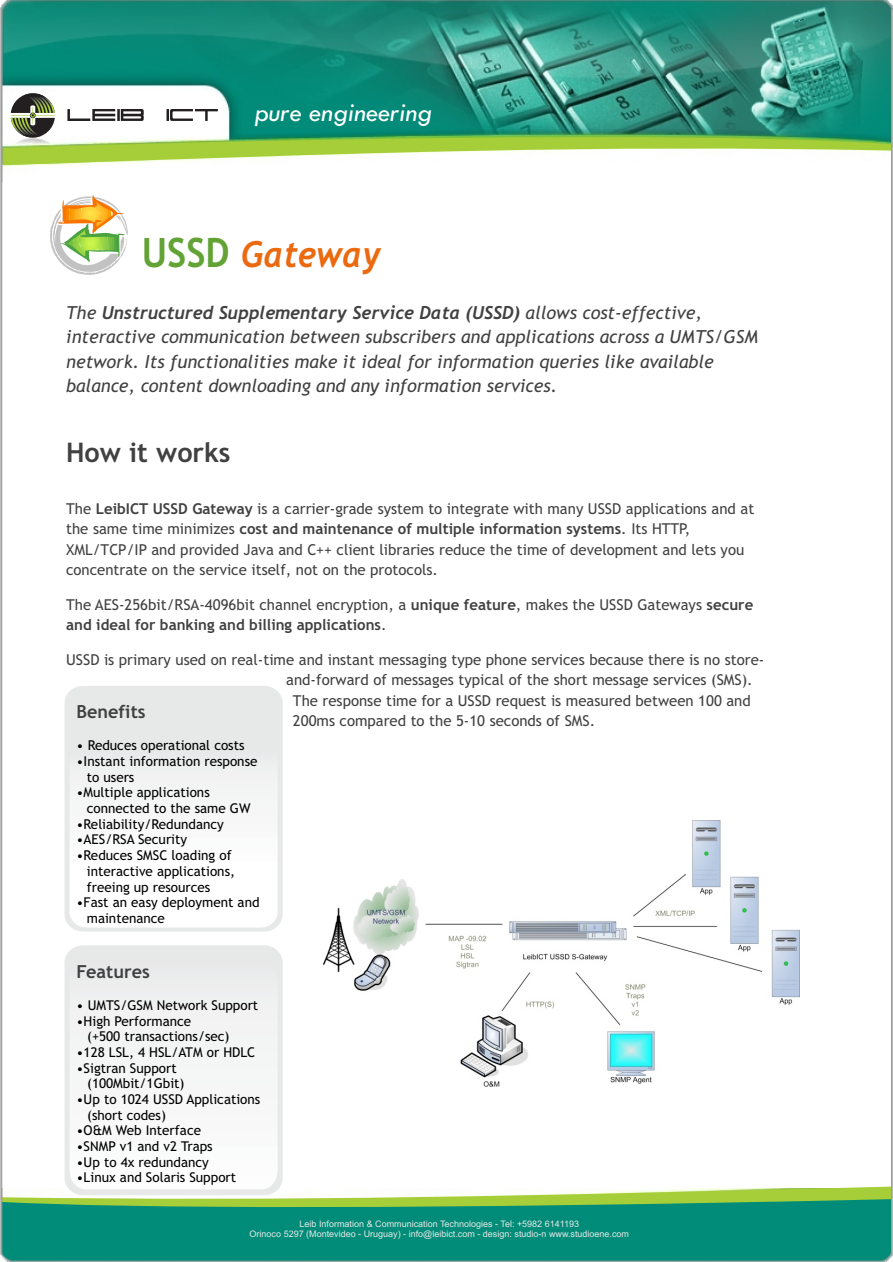
<style>
.page{position:relative;width:893px;height:1262px;background:#fff}
.page>*{position:absolute;margin:0;border:0;box-sizing:border-box;transform-origin:0 0}
.t1{font:italic 700 36px "Trebuchet";color:#eb690f;scale:.93 1}
.t2{font:italic 27px "Tw Cen";color:#fff}
.t3{font:700 27px "Trebuchet MS";color:#414142}
.t4{font:italic 18px/24.5px "Trebuchet MS";color:#414142}
.t5{font:italic 700 18px "Trebuchet";color:#414142}
.t6{font:700 18px "Trebuchet MS";color:#414142}
.t7{font:15px/20.4px "Trebuchet MS";color:#414142}
.t8{font:13.5px/15.8px "Trebuchet MS";color:#000}
.t9{font:9px/10.1px "Arial";color:#e7e8e8;text-align:center}
.s1{font-family:"Trebuchet MS";font-style:normal;font-size:40.5px;color:#63a336}
.s2{font-family:"Trebuchet MS";font-weight:400}
.s3{font-weight:700}
</style>
<div class="page">
<img style="left:0;top:0;width:893px;height:182px">
<div style="left:65px;top:686px;width:217px;height:245px;background:#e7e8e8;border:1px solid #e7e8e8;border-radius:17px"></div>
<div style="left:69px;top:689px;width:209px;height:239px;background:linear-gradient(to right,#f4f5f5,#f4f5f5);border-radius:17px"></div>
<div style="left:69px;top:689px;width:209px;height:239px;border:1px solid #e7e8e8;border-radius:17px"></div>
<img style="left:0;top:1253px;width:893px;height:9px">
<div style="left:65px;top:945px;width:217px;height:249px;background:#e7e8e8;border:1px solid #e7e8e8;border-radius:17px"></div>
<div style="left:70px;top:1008px;width:208px;height:178px;background:#f6f6f7"></div>
<div style="left:7px;top:91px;width:214px;height:47px;background:#fff;border-radius:7px"></div>
<div style="left:1px;top:1210px;width:890px;height:50px;background:#008c78"></div>
<svg style="left:2px;top:1186px;width:888px;height:24px"></svg>
<hr style="left:891px;top:9px;width:2px;height:1244px;background:#bdbdbd">
<hr style="left:890px;top:9px;width:2px;height:1244px;background:#9c9c9c">
<hr style="left:0;top:9px;width:1px;height:1245px;background:#bdbdbd">
<hr style="left:1px;top:9px;width:1px;height:1245px;background:#9c9c9c">
<svg style="left:3px;top:93px;width:888px;height:72px"></svg>
<img style="left:323px;top:820px;width:476px;height:267px">
<svg style="left:50px;top:195px;width:78px;height:80px"></svg>
<h2 class="t2" style="left:255px;top:102px;width:179px">pure engineering</h2>
<h1 class="t1" style="left:142px;top:240px;width:258px"><span class="s1">USSD</span> Gateway</h1>
<p class="t5" style="left:66px;top:305px;width:637px"><span class="s2">The</span> Unstructured Supplementary Service Data (USSD) <span class="s2">allows cost-effective,</span></p>
<p class="t4" style="left:66px;top:326px;width:693px">interactive communication between subscribers and applications across a UMTS/GSM network. Its functionalities make it ideal for information queries like available balance, content downloading and any information services.</p>
<h2 class="t3" style="left:66px;top:442px;width:166px">How it works</h2>
<p class="t7" style="left:66px;top:499px;width:689px">The <span class="s3">LeibICT USSD Gateway</span> is a carrier-grade system to integrate with many USSD applications and at the same time minimizes <span class="s3">cost and maintenance of multiple information systems</span>. Its HTTP, XML/TCP/IP and provided Java and C++ client libraries reduce the time of development and lets you concentrate on the service itself, not on the protocols.</p>
<p class="t7" style="left:66px;top:595px;width:688px">The AES-256bit/RSA-4096bit channel encryption, a <span class="s3">unique feature</span>, makes the USSD Gateways <span class="s3">secure and ideal for banking and billing applications</span>.</p>
<p class="t7" style="left:66px;top:651px;width:699px">USSD is primary used on real-time and instant messaging type phone services because there is no store-</p>
<p class="t7" style="left:286px;top:671px;width:468px">and-forward of messages typical of the short message services (SMS).</p>
<p class="t7" style="left:293px;top:691px;width:459px">The response time for a USSD request is measured between 100 and</p>
<p class="t7" style="left:293px;top:712px;width:304px">200ms compared to the 5-10 seconds of SMS.</p>
<p class="t6" style="left:77px;top:704px;width:70px">Benefits</p>
<p class="t8" style="left:77px;top:739px;width:169px">• Reduces operational costs</p>
<p class="t8" style="left:87px;top:754px;width:172px;text-indent:-10px">•Instant information response to users</p>
<p class="t8" style="left:87px;top:786px;width:165px;text-indent:-10px">•Multiple applications connected to the same GW</p>
<p class="t8" style="left:77px;top:817px;width:149px">•Reliability/Redundancy</p>
<p class="t8" style="left:77px;top:833px;width:112px">•AES/RSA Security</p>
<p class="t8" style="left:87px;top:848px;width:150px;text-indent:-10px">•Reduces SMSC loading of interactive applications, freeing up resources</p>
<p class="t8" style="left:87px;top:895px;width:174px;text-indent:-10px">•Fast an easy deployment and maintenance</p>
<p class="t6" style="left:77px;top:964px;width:75px">Features</p>
<p class="t8" style="left:77px;top:998px;width:183px">• UMTS/GSM Network Support</p>
<p class="t8" style="left:87px;top:1014px;width:144px;text-indent:-10px">•High Performance<br>(+500 transactions/sec)</p>
<p class="t8" style="left:77px;top:1045px;width:180px">•128 LSL, 4 HSL/ATM or HDLC</p>
<p class="t8" style="left:87px;top:1061px;width:99px;text-indent:-10px">•Sigtran Support (100Mbit/1Gbit)</p>
<p class="t8" style="left:87px;top:1092px;width:175px;text-indent:-10px">•Up to 1024 USSD Applications (short codes)</p>
<p class="t8" style="left:77px;top:1123px;width:126px">•O&amp;M Web Interface</p>
<p class="t8" style="left:77px;top:1139px;width:138px">•SNMP v1 and v2 Traps</p>
<p class="t8" style="left:77px;top:1155px;width:134px">•Up to 4x redundancy</p>
<p class="t8" style="left:77px;top:1170px;width:161px">•Linux and Solaris Support</p>
<p class="t9" style="left:250px;top:1219px;width:381px">Leib Information &amp; Communication Technologies - Tel: +5982 6141193<br>Orinoco 5297 (Montevideo - Uruguay) - info@leibict.com - design: studio-n www.studioene.com</p>
</div>
